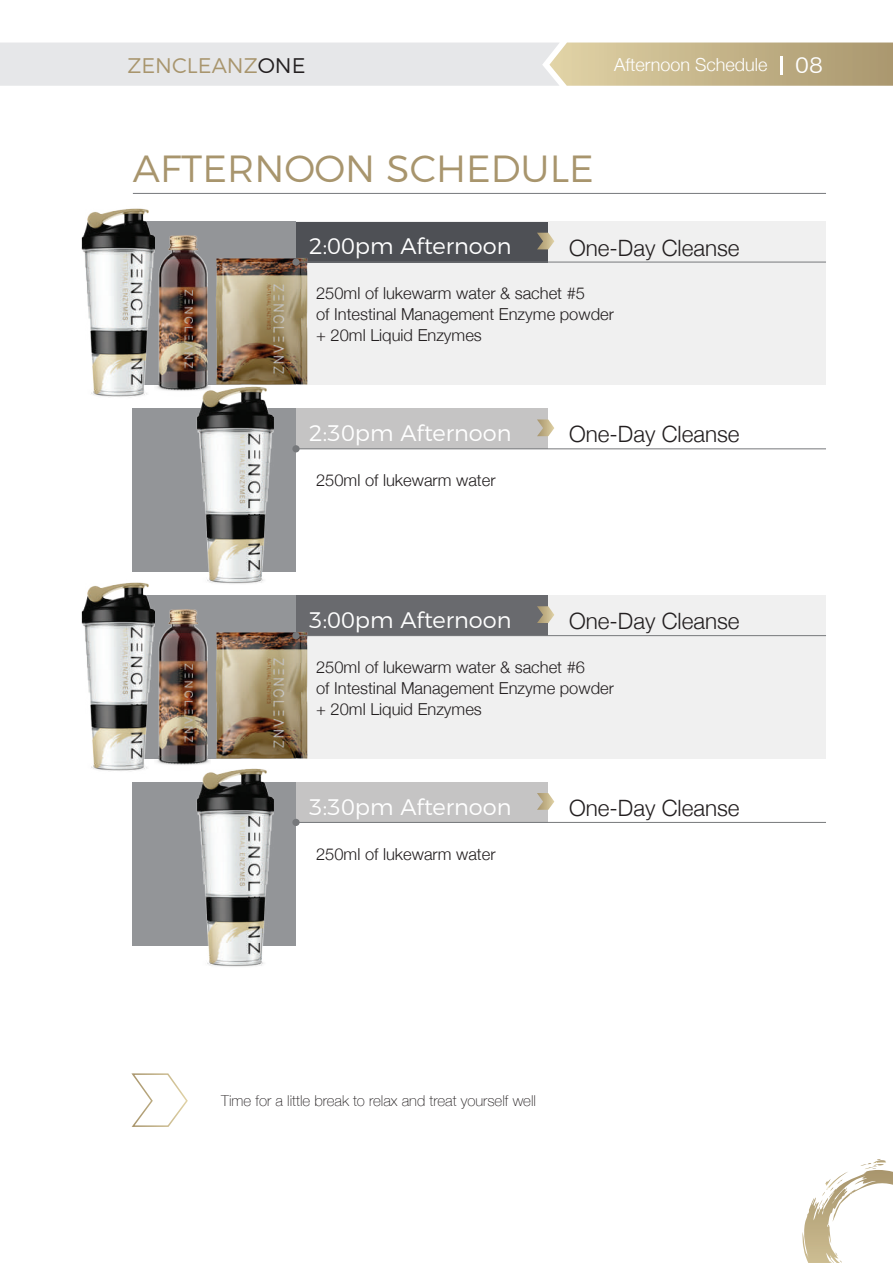
<style>
.page{position:relative;width:893px;height:1263px;background:#fff}
.page>*{position:absolute;margin:0;border:0;box-sizing:border-box;transform-origin:0 0}
.t1{font:300 37.8px "Montserrat";color:#a8956d}
.t2{font:300 22.5px "Montserrat";color:#fff}
.t3{font:300 22.5px "Helvetica Neue";color:#231f20}
.t4{font:300 21.15px "Montserrat";color:#a8956d}
.t5{font:300 18px "Helvetica Neue";color:#fff}
.t6{font:300 16.5px/21px "Helvetica Neue";color:#231f20}
.t7{font:100 15px "Helvetica Neue";color:#231f20}
.s1{color:#231f20}
.s2{font-family:"Montserrat";font-size:22.5px}
</style>
<div class="page">
<svg style="left:0;top:43px;width:893px;height:43px;background:#d9d4c5"></svg>
<hr style="left:780px;top:56px;width:3px;height:19px;background:#fff">
<div style="left:133px;top:222px;width:693px;height:163px;background:#f0f0f0"></div>
<div style="left:133px;top:222px;width:415px;height:40px;background:#4e5055"></div>
<div style="left:133px;top:409px;width:415px;height:40px;background:#c5c4c4"></div>
<div style="left:133px;top:595px;width:693px;height:163px;background:#f0f0f0"></div>
<div style="left:133px;top:595px;width:415px;height:41px;background:#696a6e"></div>
<div style="left:133px;top:782px;width:415px;height:41px;background:#c5c4c4"></div>
<div style="left:133px;top:222px;width:163px;height:163px;background:#939598"></div>
<div style="left:133px;top:409px;width:163px;height:163px;background:#939598"></div>
<div style="left:133px;top:595px;width:163px;height:163px;background:#939598"></div>
<div style="left:133px;top:782px;width:163px;height:163px;background:#939598"></div>
<img style="left:196px;top:390px;width:77px;height:194px">
<img style="left:196px;top:768px;width:77px;height:199px">
<img style="left:81px;top:208px;width:74px;height:189px">
<img style="left:81px;top:582px;width:73px;height:189px">
<img style="left:154px;top:232px;width:56px;height:165px">
<img style="left:154px;top:609px;width:56px;height:162px">
<img style="left:209px;top:256px;width:101px;height:134px">
<img style="left:209px;top:630px;width:101px;height:134px">
<hr style="left:133px;top:193px;width:693px;height:1px;background:#76787b">
<hr style="left:296px;top:262px;width:530px;height:1px;background:#76787b">
<div style="left:292px;top:258px;width:8px;height:8px;background:#76787b;border-radius:50%"></div>
<hr style="left:296px;top:448px;width:530px;height:1px;background:#76787b">
<div style="left:292px;top:445px;width:8px;height:7px;background:#76787b;border-radius:50%"></div>
<hr style="left:296px;top:635px;width:530px;height:1px;background:#76787b">
<div style="left:292px;top:632px;width:8px;height:7px;background:#76787b;border-radius:50%"></div>
<hr style="left:296px;top:822px;width:530px;height:1px;background:#76787b">
<div style="left:292px;top:819px;width:8px;height:7px;background:#76787b;border-radius:50%"></div>
<svg style="left:537px;top:233px;width:17px;height:16px"></svg>
<svg style="left:537px;top:419px;width:17px;height:17px"></svg>
<svg style="left:537px;top:606px;width:17px;height:17px"></svg>
<svg style="left:537px;top:793px;width:17px;height:17px"></svg>
<svg style="left:131px;top:1073px;width:57px;height:54px"></svg>
<svg style="left:802px;top:1159px;width:84px;height:104px"></svg>
<p class="t4" style="left:128px;top:49px;width:179px">ZENCLEANZ<span class="s1">ONE</span></p>
<p class="t5" style="left:614px;top:50px;width:210px">Afternoon Schedule <span class="s2">08</span></p>
<h1 class="t1" style="left:133px;top:139px;width:462px">AFTERNOON SCHEDULE</h1>
<h2 class="t2" style="left:309px;top:229px;width:204px">2:00pm Afternoon</h2>
<h2 class="t3" style="left:569px;top:230px;width:172px">One-Day Cleanse</h2>
<p class="t6" style="left:316px;top:282px;width:299px">250ml of lukewarm water &amp; sachet #5<br>of Intestinal Management Enzyme powder + 20ml Liquid Enzymes</p>
<h2 class="t2" style="left:309px;top:415px;width:204px">2:30pm Afternoon</h2>
<h2 class="t3" style="left:569px;top:416px;width:172px">One-Day Cleanse</h2>
<p class="t6" style="left:316px;top:468px;width:181px">250ml of lukewarm water</p>
<h2 class="t2" style="left:309px;top:602px;width:204px">3:00pm Afternoon</h2>
<h2 class="t3" style="left:569px;top:603px;width:172px">One-Day Cleanse</h2>
<p class="t6" style="left:316px;top:655px;width:299px">250ml of lukewarm water &amp; sachet #6<br>of Intestinal Management Enzyme powder + 20ml Liquid Enzymes</p>
<h2 class="t2" style="left:309px;top:789px;width:204px">3:30pm Afternoon</h2>
<h2 class="t3" style="left:569px;top:790px;width:172px">One-Day Cleanse</h2>
<p class="t6" style="left:316px;top:842px;width:181px">250ml of lukewarm water</p>
<p class="t7" style="left:221px;top:1089px;width:316px">Time for a little break to relax and treat yourself well</p>
</div>
